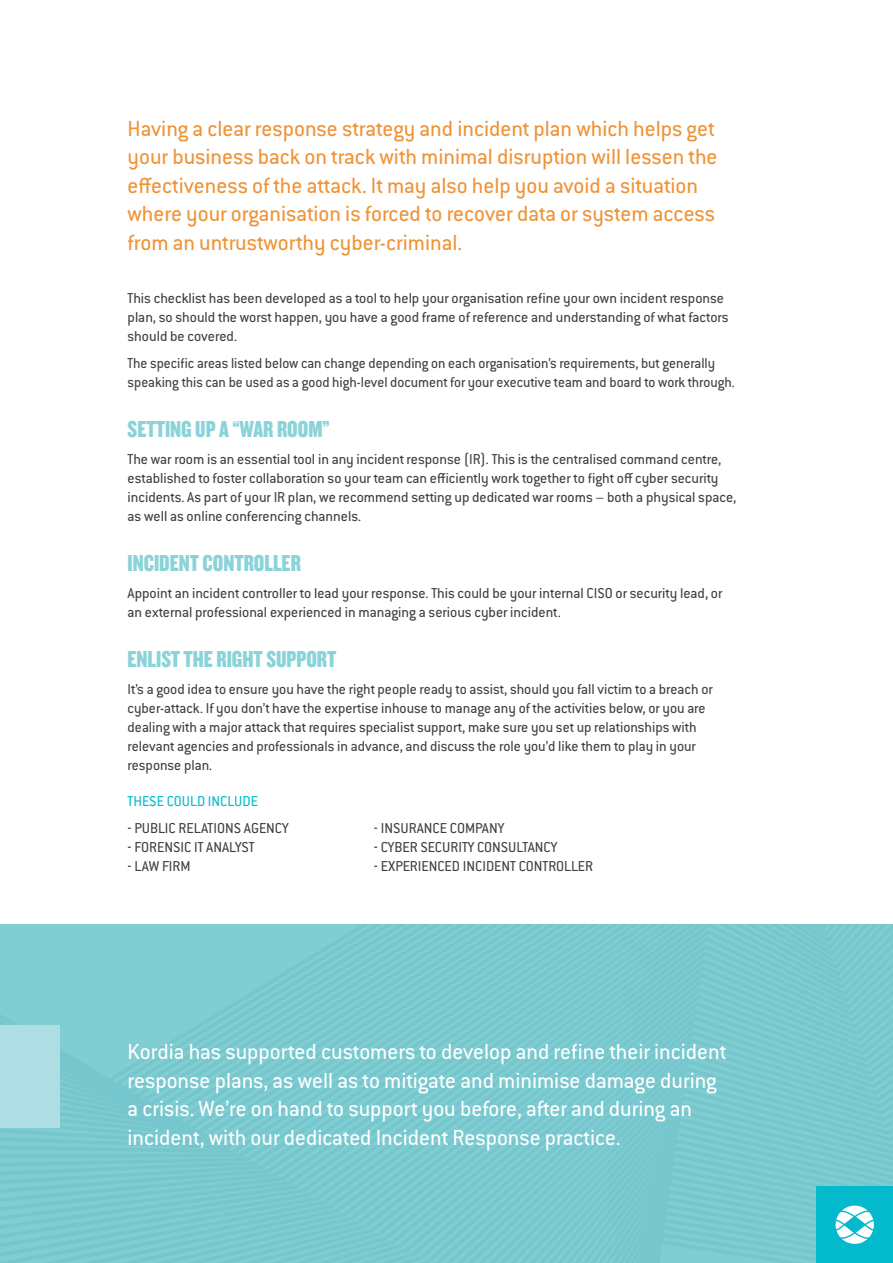
<style>
.page{position:relative;width:893px;height:1263px;background:#fff}
.page>*{position:absolute;margin:0;border:0;box-sizing:border-box;transform-origin:0 0}
.BOLD_knockout_header{font:24px/28.5px "Conduit ITC Pro";color:#ef9337}
.BOLD_knockout_header-2{font:24px/28.5px "Conduit ITC Pro";color:#fff}
.BOLD_knockout_header-3{font:24px "Knockout 69 Full Liteweight";color:#8ad3d8}
.body{font:15.75px/18.9px "Conduit ITC Pro";color:#3e3e3f}
.body-2{font:15.75px "Conduit ITC Pro";color:#03bacc}
</style>
<div class="page">
<div style="left:0;top:924px;width:893px;height:339px;background:#7ac9cf"></div>
<div style="left:0;top:1025px;width:60px;height:103px;background:#aedee3"></div>
<div style="left:816px;top:1186px;width:77px;height:77px;background:#03bacc"></div>
<svg style="left:842px;top:1205px;width:26px;height:11px"></svg>
<svg style="left:836px;top:1211px;width:38px;height:33px"></svg>
<p class="BOLD_knockout_header" style="left:128px;top:114px;width:591px">Having a clear response strategy and incident plan which helps get your business back on track with minimal disruption will lessen the effectiveness of the attack. It may also help you avoid a situation where your organisation is forced to recover data or system access from an untrustworthy cyber-criminal.</p>
<p class="body" style="left:128px;top:289px;width:603px">This checklist has been developed as a tool to help your organisation refine your own incident response plan, so should the worst happen, you have a good frame of reference and understanding of what factors should be covered.</p>
<p class="body" style="left:128px;top:354px;width:609px">The specific areas listed below can change depending on each organisation’s requirements, but generally speaking this can be used as a good high-level document for your executive team and board to work through.</p>
<p class="BOLD_knockout_header-3" style="left:128px;top:414px;width:204px">SETTING UP A “WAR ROOM”</p>
<p class="body" style="left:128px;top:450px;width:610px">The war room is an essential tool in any incident response (IR). This is the centralised command centre, established to foster collaboration so your team can efficiently work together to fight off cyber security incidents. As part of your IR plan, we recommend setting up dedicated war rooms – both a physical space, as well as online conferencing channels.</p>
<p class="BOLD_knockout_header-3" style="left:128px;top:548px;width:175px">INCIDENT CONTROLLER</p>
<p class="body" style="left:128px;top:584px;width:596px">Appoint an incident controller to lead your response. This could be your internal CISO or security lead, or an external professional experienced in managing a serious cyber incident.</p>
<p class="BOLD_knockout_header-3" style="left:128px;top:644px;width:210px">ENLIST THE RIGHT SUPPORT</p>
<p class="body" style="left:128px;top:680px;width:587px">It’s a good idea to ensure you have the right people ready to assist, should you fall victim to a breach or cyber-attack. If you don’t have the expertise inhouse to manage any of the activities below, or you are dealing with a major attack that requires specialist support, make sure you set up relationships with relevant agencies and professionals in advance, and discuss the role you’d like them to play in your response plan.</p>
<p class="body-2" style="left:128px;top:792px;width:132px">THESE COULD INCLUDE</p>
<p class="body" style="left:128px;top:819px;width:163px">- PUBLIC RELATIONS AGENCY</p>
<p class="body" style="left:128px;top:837px;width:128px">- FORENSIC IT ANALYST</p>
<p class="body" style="left:128px;top:856px;width:64px">- LAW FIRM</p>
<p class="body" style="left:374px;top:819px;width:132px">- INSURANCE COMPANY</p>
<p class="body" style="left:374px;top:837px;width:185px">- CYBER SECURITY CONSULTANCY</p>
<p class="body" style="left:374px;top:856px;width:221px">- EXPERIENCED INCIDENT CONTROLLER</p>
<p class="BOLD_knockout_header-2" style="left:128px;top:1037px;width:600px">Kordia has supported customers to develop and refine their incident response plans, as well as to mitigate and minimise damage during a crisis. We’re on hand to support you before, after and during an incident, with our dedicated Incident Response practice.</p>
</div>
